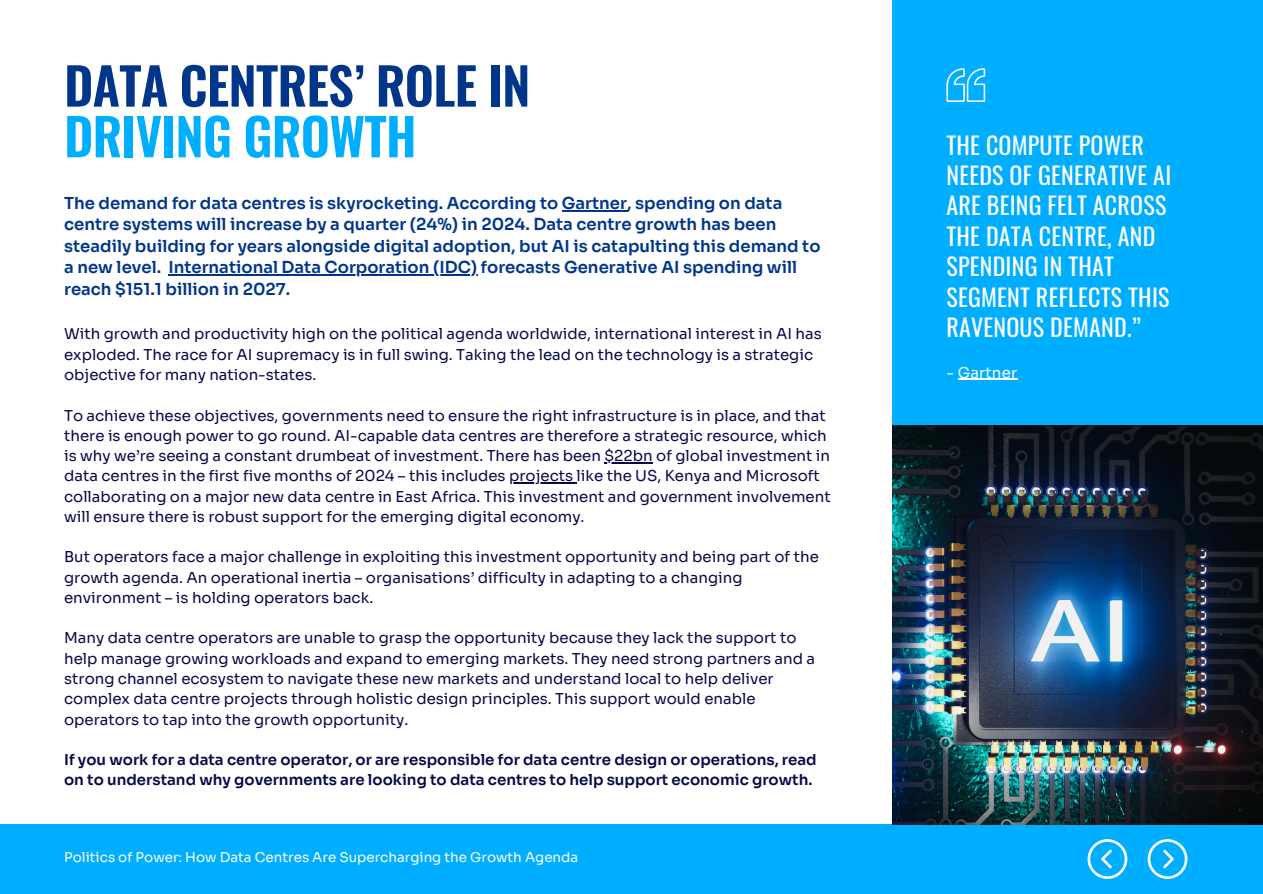
<style>
.page{position:relative;width:1263px;height:894px;background:#fff}
.page>*{position:absolute;margin:0;border:0;box-sizing:border-box;transform-origin:0 0}
.t1{font:600 51px/50.7px "Oswald";letter-spacing:-.015em;color:#00358a}
.t2{font:24px/30.3px "Oswald";letter-spacing:.01em;color:#fff}
.t3{font:600 16.5px/21.3px "Sora";color:#00358a}
.t4{font:15px/20.2px "Sora";color:#070749}
.t5{font:600 15px/20.2px "Sora";color:#070749}
.t6{font:15px "Sora";letter-spacing:.01em;color:#fff}
.t7{font:13.5px "Sora";color:#fff}
.s1{color:#00aeff}
</style>
<div class="page">
<div style="left:0;top:824px;width:1263px;height:69px;background:#00aeff"></div>
<hr style="left:604px;top:462px;width:49px;height:1px;background:#070749">
<hr style="left:509px;top:482px;width:68px;height:1px;background:#070749">
<hr style="left:562px;top:210px;width:65px;height:1px;background:#00358a">
<hr style="left:168px;top:274px;width:309px;height:1px;background:#00358a">
<svg style="left:1148px;top:839px;width:39px;height:39px"></svg>
<svg style="left:1088px;top:839px;width:39px;height:39px"></svg>
<div style="left:892px;top:0;width:371px;height:838px;background:#00aeff"></div>
<hr style="left:958px;top:378px;width:59px;height:2px;background:#fff">
<img style="left:892px;top:426px;width:371px;height:398px">
<svg style="left:946px;top:68px;width:39px;height:34px"></svg>
<p class="t1" style="left:64px;top:58px;width:468px">DATA CENTRES’ ROLE IN<br><span class="s1">DRIVING GROWTH</span></p>
<h4 class="t3" style="left:64px;top:193px;width:758px">The demand for data centres is skyrocketing. According to Gartner, spending on data centre systems will increase by a quarter (24%) in 2024. Data centre growth has been steadily building for years alongside digital adoption, but AI is catapulting this demand to a new level. International Data Corporation (IDC) forecasts Generative AI spending will</h4>
<h4 class="t3" style="left:64px;top:278px;width:228px">reach $151.1 billion in 2027.</h4>
<h2 class="t4" style="left:64px;top:324px;width:759px">With growth and productivity high on the political agenda worldwide, international interest in AI has exploded. The race for AI supremacy is in full swing. Taking the lead on the technology is a strategic objective for many nation-states.</h2>
<h4 class="t4" style="left:64px;top:405px;width:767px">To achieve these objectives, governments need to ensure the right infrastructure is in place, and that there is enough power to go round. AI-capable data centres are therefore a strategic resource, which is why we’re seeing a constant drumbeat of investment. There has been $22bn of global investment in</h4>
<p class="t4" style="left:64px;top:466px;width:757px">data centres in the first five months of 2024 – this includes projects like the US, Kenya and Microsoft</p>
<h1 class="t4" style="left:64px;top:486px;width:768px">collaborating on a major new data centre in East Africa. This investment and government involvement will ensure there is robust support for the emerging digital economy.</h1>
<h1 class="t4" style="left:64px;top:547px;width:756px">But operators face a major challenge in exploiting this investment opportunity and being part of the growth agenda. An operational inertia – organisations’ difficulty in adapting to a changing environment – is holding operators back.</h1>
<h1 class="t4" style="left:64px;top:628px;width:752px">Many data centre operators are unable to grasp the opportunity because they lack the support to help manage growing workloads and expand to emerging markets. They need strong partners and a</h1>
<h3 class="t4" style="left:64px;top:668px;width:711px">strong channel ecosystem to navigate these new markets and understand local to help deliver complex data centre projects through holistic design principles. This support would enable operators to tap into the growth opportunity.</h3>
<h3 class="t5" style="left:64px;top:749px;width:754px">If you work for a data centre operator, or are responsible for data centre design or operations, read on to understand why governments are looking to data centres to help support economic growth.</h3>
<h4 class="t7" style="left:64px;top:849px;width:516px">Politics of Power: How Data Centres Are Supercharging the Growth Agenda</h4>
<h4 class="t2" style="left:946px;top:129px;width:226px">THE COMPUTE POWER<br>NEEDS OF GENERATIVE AI<br>ARE BEING FELT ACROSS<br>THE DATA CENTRE, AND<br>SPENDING IN THAT<br>SEGMENT REFLECTS THIS<br>RAVENOUS DEMAND.”</h4>
<h3 class="t6" style="left:946px;top:363px;width:72px">- Gartner</h3>
</div>
